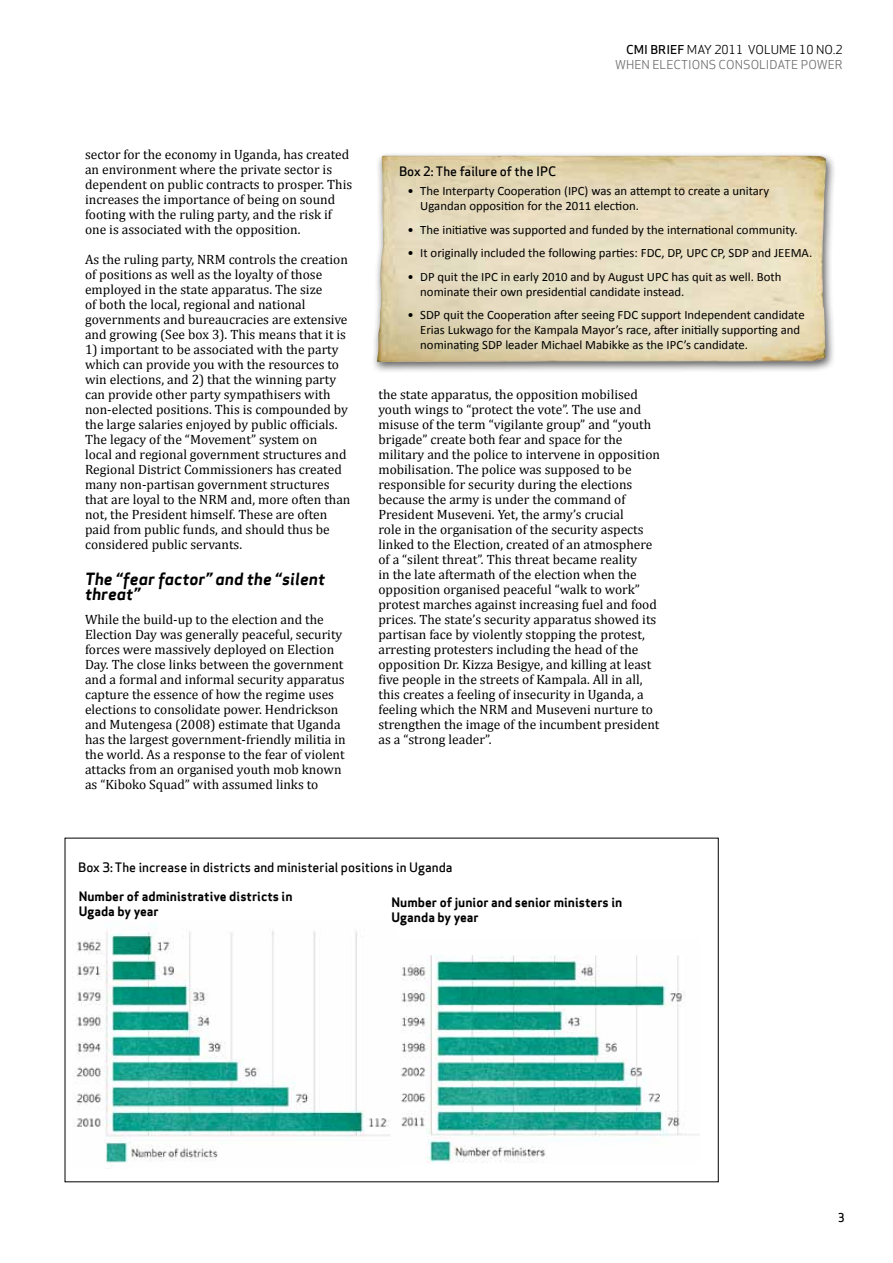
<style>
.page{position:relative;width:893px;height:1263px;background:#fff}
.page>*{position:absolute;margin:0;border:0;box-sizing:border-box;transform-origin:0 0}
.t1{font:16.5px/15px "Apex Sans Bold Italic T";color:#000}
.t2{font:13.5px/15px "Cambria";color:#000}
.t3{font:12.75px/15px "Calibri";color:#000}
.t4{font:12.75px/15px "Apex Sans Bold T";color:#000}
.t5{font:12.75px "Apex Sans Medium T";color:#000}
.t6{font:12px "Apex Sans Book T";color:#706f6f}
.t7{font:12px "Apex Sans Book T";color:#000}
.t8{font:12px "Apex Sans Medium T";color:#000}
.t9{font:12px "Apex Sans Medium ST";color:#000}
.s1{font-family:"Apex Sans Book T"}
</style>
<div class="page">
<div style="left:371px;top:151px;width:465px;height:223px;background:#000;opacity:.63"></div>
<img style="left:377px;top:156px;width:449px;height:206px">
<img style="left:75px;top:924px;width:315px;height:245px">
<img style="left:401px;top:955px;width:298px;height:208px">
<p class="t8" style="left:626px;top:41px;width:70px">CMI bri ef <span class="s1">MAY</span></p>
<p class="t7" style="left:714px;top:41px;width:130px">2011 VOLUME 10 NO.2</p>
<p class="t6" style="left:615px;top:56px;width:229px">WHEN ELECTIONS CONSOLIDATE POWER</p>
<p class="t2" style="left:85px;top:147px;width:269px">sector for the economy in Uganda, has created an environment where the private sector is dependent on public contracts to prosper. This increases the importance of being on sound footing with the ruling party, and the risk if one is associated with the opposition.</p>
<p class="t2" style="left:85px;top:252px;width:264px">As the ruling party, NRM controls the creation of positions as well as the loyalty of those employed in the state apparatus. The size<br>of both the local, regional and national governments and bureaucracies are extensive and growing (See box 3). This means that it is</p>
<p class="t2" style="left:85px;top:342px;width:267px">1) important to be associated with the party which can provide you with the resources to win elections, and 2) that the winning party can provide other party sympathisers with non-elected positions. This is compounded by the large salaries enjoyed by public officials.<br>The legacy of the “Movement” system on<br>local and regional government structures and Regional District Commissioners has created many non-partisan government structures that are loyal to the NRM and, more often than not, the President himself. These are often paid from public funds, and should thus be considered public servants.</p>
<p class="t1" style="left:85px;top:572px;width:242px">The “fear factor” and the “silent threat”</p>
<p class="t2" style="left:85px;top:612px;width:262px">While the build-up to the election and the Election Day was generally peaceful, security forces were massively deployed on Election Day. The close links between the government and a formal and informal security apparatus capture the essence of how the regime uses elections to consolidate power. Hendrickson and Mutengesa (2008) estimate that Uganda has the largest government-friendly militia in the world. As a response to the fear of violent attacks from an organised youth mob known as “Kiboko Squad” with assumed links to</p>
<p class="t5" style="left:399px;top:163px;width:159px">Box 2: The failure of the IPC</p>
<p class="t3" style="left:420px;top:184px;width:350px;text-indent:-13px">• The Interparty Cooperation (IPC) was an attempt to create a unitary<br>Ugandan opposition for the 2011 election.</p>
<p class="t3" style="left:408px;top:222px;width:392px">• The initiative was supported and funded by the international community.</p>
<p class="t3" style="left:408px;top:246px;width:406px">• It originally included the following parties: FDC, DP, UPC CP, SDP and JEEMA.</p>
<p class="t3" style="left:420px;top:269px;width:363px;text-indent:-13px">• DP quit the IPC in early 2010 and by August UPC has quit as well. Both nominate their own presidential candidate instead.</p>
<p class="t3" style="left:420px;top:308px;width:386px;text-indent:-13px">• SDP quit the Cooperation after seeing FDC support Independent candidate<br>Erias Lukwago for the Kampala Mayor’s race, after initially supporting and nominating SDP leader Michael Mabikke as the IPC’s candidate.</p>
<p class="t2" style="left:378px;top:387px;width:283px">the state apparatus, the opposition mobilised youth wings to “protect the vote”. The use and misuse of the term “vigilante group” and “youth brigade” create both fear and space for the military and the police to intervene in opposition mobilisation. The police was supposed to be responsible for security during the elections because the army is under the command of President Museveni. Yet, the army’s crucial<br>role in the organisation of the security aspects linked to the Election, created of an atmosphere of a “silent threat”. This threat became reality<br>in the late aftermath of the election when the opposition organised peaceful “walk to work” protest marches against increasing fuel and food prices. The state’s security apparatus showed its partisan face by violently stopping the protest, arresting protesters including the head of the opposition Dr. Kizza Besigye, and killing at least five people in the streets of Kampala. All in all, this creates a feeling of insecurity in Uganda, a feeling which the NRM and Museveni nurture to strengthen the image of the incumbent president as a “strong leader”.</p>
<p class="t5" style="left:78px;top:859px;width:376px">Box 3: The increase in districts and ministerial positions in Uganda</p>
<p class="t4" style="left:79px;top:888px;width:215px">Number of administrative districts in<br>Ugada by year</p>
<p class="t4" style="left:392px;top:894px;width:232px">Number of junior and senior ministers in<br>Uganda by year</p>
<p class="t9" style="left:838px;top:1206px;width:8px">3</p>
</div>
